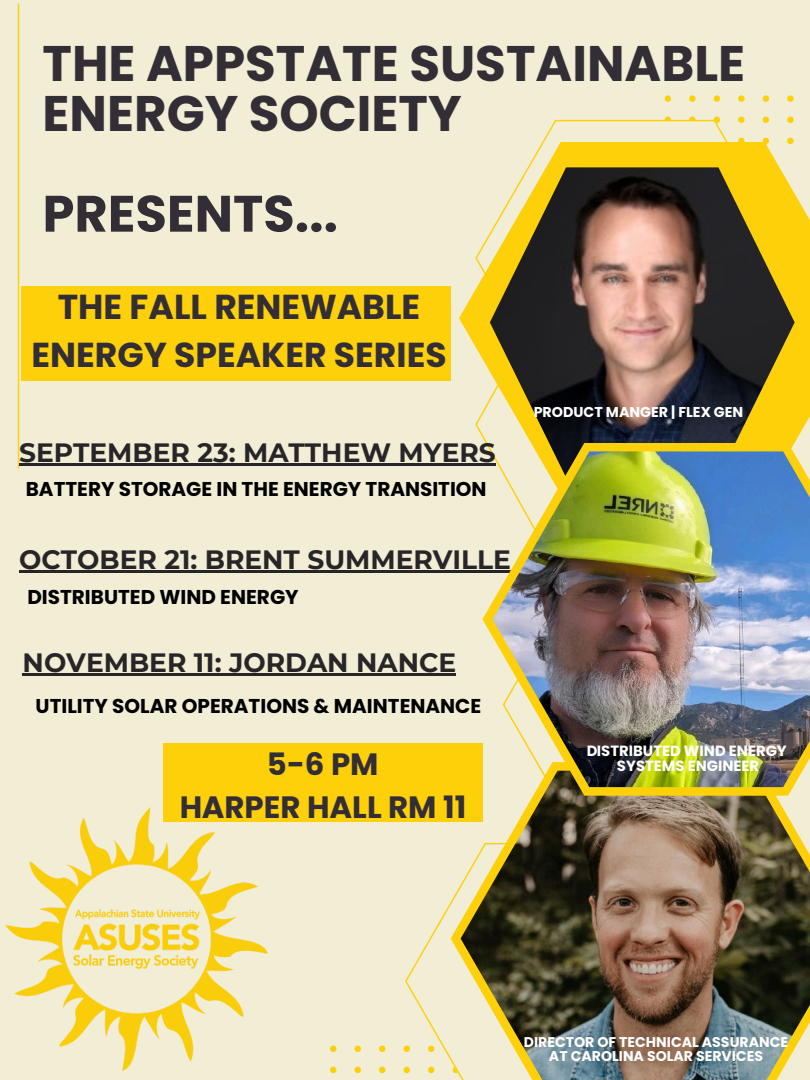
<style>
.page{position:relative;width:810px;height:1080px;background:#f2edd5}
.page>*{position:absolute;margin:0;border:0;box-sizing:border-box;transform-origin:0 0}
.t1{font:700 51.12px "Poppins";color:#332e35}
.t2{font:700 49.94px/49.8px "Poppins";color:#332e35}
.t3{font:700 34.56px/48.2px "Poppins";color:#332e35;text-align:center}
.t4{font:700 30.81px/42.8px "Poppins";color:#332e35;text-align:center}
.t5{font:700 26.44px "Montserrat";color:#282528}
.t6{font:700 20px "Poppins";color:#000}
.t7{font:700 19.94px "Poppins";color:#000}
.t8{font:700 14.81px/14.5px "Poppins";color:#fff;text-align:center}
.t9{font:700 14.25px "Poppins";color:#fff}
.t10{font:700 14.12px/14.1px "Poppins";color:#fff;text-align:center}
</style>
<div class="page">
<div style="left:163px;top:743px;width:319px;height:79px;background:#fdd009"></div>
<div style="left:21px;top:286px;width:430px;height:94px;background:#fdd009"></div>
<hr style="left:18px;top:3px;width:1px;height:466px;background:#fdd009">
<svg style="left:330px;top:1046px;width:6px;height:6px"></svg>
<svg style="left:355px;top:1046px;width:6px;height:6px"></svg>
<svg style="left:379px;top:1046px;width:6px;height:6px"></svg>
<svg style="left:330px;top:1067px;width:6px;height:6px"></svg>
<svg style="left:355px;top:1067px;width:6px;height:6px"></svg>
<svg style="left:379px;top:1067px;width:6px;height:6px"></svg>
<svg style="left:665px;top:95px;width:6px;height:7px"></svg>
<svg style="left:689px;top:95px;width:7px;height:7px"></svg>
<svg style="left:714px;top:95px;width:6px;height:7px"></svg>
<svg style="left:738px;top:95px;width:7px;height:7px"></svg>
<svg style="left:763px;top:95px;width:6px;height:7px"></svg>
<svg style="left:787px;top:95px;width:7px;height:7px"></svg>
<svg style="left:665px;top:117px;width:6px;height:3px"></svg>
<svg style="left:689px;top:117px;width:7px;height:3px"></svg>
<svg style="left:714px;top:117px;width:6px;height:3px"></svg>
<svg style="left:738px;top:117px;width:7px;height:3px"></svg>
<svg style="left:763px;top:117px;width:6px;height:3px"></svg>
<svg style="left:787px;top:117px;width:7px;height:3px"></svg>
<svg style="left:542px;top:120px;width:252px;height:22px"></svg>
<svg style="left:459px;top:142px;width:351px;height:301px"></svg>
<hr style="left:19px;top:463px;width:477px;height:3px;background:#282528">
<img style="left:490px;top:167px;width:305px;height:276px">
<img style="left:5px;top:808px;width:263px;height:263px">
<hr style="left:23px;top:673px;width:433px;height:2px;background:#282528">
<hr style="left:19px;top:570px;width:492px;height:3px;background:#282528">
<svg style="left:405px;top:901px;width:46px;height:173px"></svg>
<img style="left:461px;top:796px;width:349px;height:284px">
<svg style="left:482px;top:443px;width:313px;height:353px"></svg>
<img style="left:493px;top:451px;width:317px;height:336px">
<h2 class="t2" style="left:43px;top:39px;width:704px">THE APPSTATE SUSTAINABLE<br>ENERGY SOCIETY</h2>
<h1 class="t1" style="left:43px;top:178px;width:297px">PRESENTS...</h1>
<p class="t3" style="left:31px;top:283px;width:417px">THE FALL RENEWABLE<br>ENERGY SPEAKER SERIES</p>
<p class="t5" style="left:19px;top:436px;width:478px">SEPTEMBER 23: MATTHEW MYERS</p>
<p class="t7" style="left:26px;top:475px;width:462px">BATTERY STORAGE IN THE ENERGY TRANSITION</p>
<p class="t5" style="left:19px;top:543px;width:493px">OCTOBER 21: BRENT SUMMERVILLE</p>
<p class="t6" style="left:27px;top:583px;width:273px">DISTRIBUTED WIND ENERGY</p>
<p class="t5" style="left:23px;top:646px;width:435px">NOVEMBER 11: JORDAN NANCE</p>
<p class="t6" style="left:36px;top:692px;width:447px">UTILITY SOLAR OPERATIONS &amp; MAINTENANCE</p>
<p class="t4" style="left:179px;top:743px;width:289px">5-6 PM<br>HARPER HALL RM 11</p>
<p class="t9" style="left:534px;top:402px;width:211px">PRODUCT MANGER | FLEX GEN</p>
<p class="t8" style="left:586px;top:744px;width:202px">DISTRIBUTED WIND ENERGY<br>SYSTEMS ENGINEER</p>
<p class="t10" style="left:524px;top:1035px;width:266px">DIRECTOR OF TECHNICAL ASSURANCE<br>AT CAROLINA SOLAR SERVICES</p>
</div>
